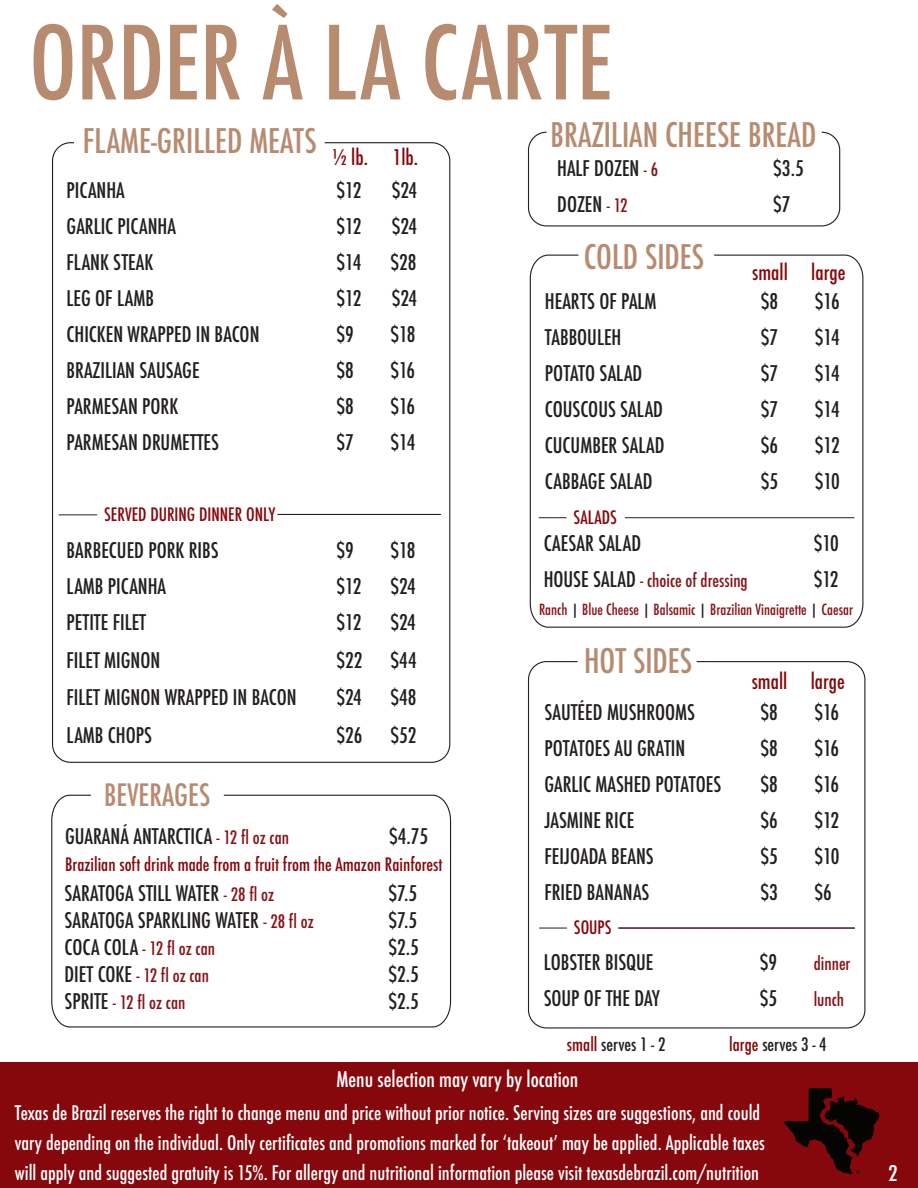
<style>
.page{position:relative;width:918px;height:1188px;background:#fff}
.page>*{position:absolute;margin:0;border:0;box-sizing:border-box;transform-origin:0 0}
.t1{font:500 condensed 99px "Futura";color:#b68b70}
.t2{font:500 condensed 33px "Futura";color:#b68b70}
.t3{font:500 condensed 30px "Futura";color:#b68b70}
.t4{font:500 condensed 21px "Futura";color:#231f20}
.t5{font:500 condensed 21px "Futura";color:#fff}
.t6{font:500 condensed 21px "Futura";color:#86080c}
.t7{font:500 condensed 21px "Futura";color:#fff;scale:1.1 1}
.t8{font:500 condensed 19.5px/30px "Futura";color:#fff}
.t9{font:500 condensed 18px "Futura";color:#861518}
.t10{font:500 condensed 18px "Futura";color:#86080c}
.t11{font:500 condensed 18px "Futura";color:#231f20}
.t12{font:500 condensed 15px "Futura";color:#861518}
.s1{font-size:18px;color:#861518}
.s2{font-size:21px;color:#231f20}
.s3{color:#231f20}
.s4{color:#86080c}
</style>
<div class="page">
<div style="left:0;top:1062px;width:918px;height:126px;background:#86080c"></div>
<svg style="left:784px;top:1088px;width:95px;height:86px"></svg>
<hr style="left:278px;top:514px;width:163px;height:1px;background:#231f20">
<hr style="left:618px;top:928px;width:237px;height:1px;background:#231f20">
<div style="left:528px;top:661px;width:337px;height:368px;border:1px solid #231f20;border-radius:18px"></div>
<svg style="left:529px;top:254px;width:335px;height:374px"></svg>
<div style="left:528px;top:132px;width:312px;height:94px;border:1px solid #231f20;border-radius:18px"></div>
<svg style="left:51px;top:794px;width:401px;height:234px"></svg>
<hr style="left:59px;top:515px;width:38px;height:1px;background:#231f20">
<svg style="left:539px;top:928px;width:28px;height:1px"></svg>
<hr style="left:625px;top:517px;width:229px;height:1px;background:#231f20">
<svg style="left:539px;top:517px;width:28px;height:1px"></svg>
<h1 class="t1" style="left:29px;top:4px;width:585px">ORDER À LA CARTE</h1>
<h2 class="t2" style="left:83px;top:121px;width:235px">FLAME-GRILLED MEATS</h2>
<p class="t4" style="left:67px;top:178px;width:60px">PICANHA</p>
<p class="t4" style="left:337px;top:178px;width:26px">$12</p>
<p class="t4" style="left:392px;top:178px;width:27px">$24</p>
<p class="t4" style="left:67px;top:214px;width:111px">GARLIC PICANHA</p>
<p class="t4" style="left:337px;top:214px;width:26px">$12</p>
<p class="t4" style="left:392px;top:214px;width:27px">$24</p>
<p class="t4" style="left:67px;top:250px;width:88px">FLANK STEAK</p>
<p class="t4" style="left:337px;top:250px;width:26px">$14</p>
<p class="t4" style="left:391px;top:250px;width:28px">$28</p>
<p class="t4" style="left:67px;top:286px;width:89px">LEG OF LAMB</p>
<p class="t4" style="left:337px;top:286px;width:26px">$12</p>
<p class="t4" style="left:392px;top:286px;width:27px">$24</p>
<p class="t4" style="left:67px;top:322px;width:194px">CHICKEN WRAPPED IN BACON</p>
<p class="t4" style="left:337px;top:322px;width:19px">$9</p>
<p class="t4" style="left:391px;top:322px;width:26px">$18</p>
<p class="t4" style="left:67px;top:358px;width:135px">BRAZILIAN SAUSAGE</p>
<p class="t4" style="left:337px;top:358px;width:19px">$8</p>
<p class="t4" style="left:391px;top:358px;width:26px">$16</p>
<p class="t4" style="left:67px;top:394px;width:113px">PARMESAN PORK</p>
<p class="t4" style="left:337px;top:394px;width:19px">$8</p>
<p class="t4" style="left:391px;top:394px;width:26px">$16</p>
<p class="t4" style="left:67px;top:430px;width:154px">PARMESAN DRUMETTES</p>
<p class="t4" style="left:337px;top:430px;width:19px">$7</p>
<p class="t4" style="left:391px;top:430px;width:26px">$14</p>
<p class="t6" style="left:332px;top:145px;width:88px">½ lb. 1lb.</p>
<p class="t10" style="left:104px;top:503px;width:173px">SERVED DURING DINNER ONLY</p>
<p class="t4" style="left:67px;top:538px;width:154px">BARBECUED PORK RIBS</p>
<p class="t4" style="left:337px;top:538px;width:19px">$9</p>
<p class="t4" style="left:391px;top:538px;width:26px">$18</p>
<p class="t4" style="left:67px;top:574px;width:101px">LAMB PICANHA</p>
<p class="t4" style="left:337px;top:574px;width:26px">$12</p>
<p class="t4" style="left:391px;top:574px;width:27px">$24</p>
<p class="t4" style="left:67px;top:610px;width:81px">PETITE FILET</p>
<p class="t4" style="left:337px;top:610px;width:26px">$12</p>
<p class="t4" style="left:391px;top:610px;width:27px">$24</p>
<p class="t4" style="left:67px;top:647px;width:95px">FILET MIGNON</p>
<p class="t4" style="left:337px;top:647px;width:28px">$22</p>
<p class="t4" style="left:391px;top:647px;width:28px">$44</p>
<p class="t4" style="left:67px;top:685px;width:231px">FILET MIGNON WRAPPED IN BACON</p>
<p class="t4" style="left:337px;top:685px;width:27px">$24</p>
<p class="t4" style="left:391px;top:685px;width:28px">$48</p>
<p class="t4" style="left:67px;top:722px;width:87px">LAMB CHOPS</p>
<p class="t4" style="left:337px;top:722px;width:28px">$26</p>
<p class="t4" style="left:391px;top:722px;width:28px">$52</p>
<h3 class="t3" style="left:104px;top:777px;width:108px">BEVERAGES</h3>
<p class="t4" style="left:65px;top:824px;width:226px">GUARANÁ ANTARCTICA <span class="s1">- 12 fl oz can</span></p>
<p class="t4" style="left:389px;top:824px;width:41px">$4.75</p>
<p class="t10" style="left:65px;top:853px;width:379px">Brazilian soft drink made from a fruit from the Amazon Rainforest</p>
<p class="t4" style="left:65px;top:881px;width:211px">SARATOGA STILL WATER <span class="s1">- 28 fl oz</span></p>
<p class="t4" style="left:389px;top:881px;width:30px">$7.5</p>
<p class="t4" style="left:65px;top:908px;width:251px">SARATOGA SPARKLING WATER <span class="s1">- 28 fl oz</span></p>
<p class="t4" style="left:389px;top:908px;width:30px">$7.5</p>
<p class="t9" style="left:65px;top:938px;width:152px"><span class="s2">COCA COLA</span> - 12 fl oz can</p>
<p class="t4" style="left:389px;top:935px;width:32px">$2.5</p>
<p class="t9" style="left:65px;top:965px;width:146px"><span class="s2">DIET COKE</span> - 12 fl oz can</p>
<p class="t4" style="left:389px;top:962px;width:32px">$2.5</p>
<p class="t9" style="left:65px;top:992px;width:122px"><span class="s2">SPRITE</span> - 12 fl oz can</p>
<p class="t4" style="left:389px;top:989px;width:32px">$2.5</p>
<h2 class="t2" style="left:551px;top:115px;width:267px">BRAZILIAN CHEESE BREAD</h2>
<p class="t4" style="left:557px;top:155px;width:102px">HALF DOZEN <span class="s1">- 6</span></p>
<p class="t4" style="left:773px;top:155px;width:32px">$3.5</p>
<p class="t4" style="left:557px;top:191px;width:72px">DOZEN <span class="s1">- 12</span></p>
<p class="t4" style="left:773px;top:191px;width:19px">$7</p>
<h2 class="t2" style="left:584px;top:237px;width:122px">COLD SIDES</h2>
<p class="t4" style="left:545px;top:289px;width:113px">HEARTS OF PALM</p>
<p class="t4" style="left:761px;top:289px;width:19px">$8</p>
<p class="t4" style="left:815px;top:289px;width:26px">$16</p>
<p class="t4" style="left:545px;top:325px;width:78px">TABBOULEH</p>
<p class="t4" style="left:761px;top:325px;width:19px">$7</p>
<p class="t4" style="left:815px;top:325px;width:26px">$14</p>
<p class="t4" style="left:545px;top:361px;width:99px">POTATO SALAD</p>
<p class="t4" style="left:761px;top:361px;width:19px">$7</p>
<p class="t4" style="left:815px;top:361px;width:26px">$14</p>
<p class="t4" style="left:545px;top:397px;width:120px">COUSCOUS SALAD</p>
<p class="t4" style="left:761px;top:397px;width:19px">$7</p>
<p class="t4" style="left:815px;top:397px;width:26px">$14</p>
<p class="t4" style="left:545px;top:433px;width:121px">CUCUMBER SALAD</p>
<p class="t4" style="left:761px;top:433px;width:19px">$6</p>
<p class="t4" style="left:815px;top:433px;width:26px">$12</p>
<p class="t4" style="left:545px;top:469px;width:109px">CABBAGE SALAD</p>
<p class="t4" style="left:761px;top:469px;width:19px">$5</p>
<p class="t4" style="left:815px;top:469px;width:27px">$10</p>
<p class="t6" style="left:752px;top:260px;width:95px">small large</p>
<p class="t10" style="left:574px;top:507px;width:45px">SALADS</p>
<p class="t4" style="left:544px;top:531px;width:99px">CAESAR SALAD</p>
<p class="t4" style="left:814px;top:531px;width:27px">$10</p>
<p class="t9" style="left:544px;top:570px;width:206px"><span class="s2">HOUSE SALAD</span> - choice of dressing</p>
<p class="t4" style="left:814px;top:567px;width:26px">$12</p>
<p class="t12" style="left:539px;top:601px;width:315px">Ranch <span class="s3">|</span> Blue Cheese <span class="s3">|</span> Balsamic <span class="s3">|</span> Brazilian Vinaigrette <span class="s3">|</span> Caesar</p>
<h2 class="t2" style="left:584px;top:641px;width:110px">HOT SIDES</h2>
<p class="t4" style="left:544px;top:700px;width:152px">SAUTÉED MUSHROOMS</p>
<p class="t4" style="left:760px;top:700px;width:19px">$8</p>
<p class="t4" style="left:814px;top:700px;width:26px">$16</p>
<p class="t4" style="left:544px;top:736px;width:142px">POTATOES AU GRATIN</p>
<p class="t4" style="left:760px;top:736px;width:19px">$8</p>
<p class="t4" style="left:814px;top:736px;width:26px">$16</p>
<p class="t4" style="left:544px;top:772px;width:178px">GARLIC MASHED POTATOES</p>
<p class="t4" style="left:760px;top:772px;width:19px">$8</p>
<p class="t4" style="left:814px;top:772px;width:26px">$16</p>
<p class="t4" style="left:544px;top:808px;width:91px">JASMINE RICE</p>
<p class="t4" style="left:760px;top:808px;width:19px">$6</p>
<p class="t4" style="left:814px;top:808px;width:26px">$12</p>
<p class="t4" style="left:544px;top:844px;width:111px">FEIJOADA BEANS</p>
<p class="t4" style="left:760px;top:844px;width:19px">$5</p>
<p class="t4" style="left:814px;top:844px;width:27px">$10</p>
<p class="t4" style="left:544px;top:880px;width:106px">FRIED BANANAS</p>
<p class="t4" style="left:760px;top:880px;width:19px">$3</p>
<p class="t4" style="left:814px;top:880px;width:19px">$6</p>
<p class="t6" style="left:752px;top:669px;width:95px">small large</p>
<p class="t10" style="left:574px;top:917px;width:39px">SOUPS</p>
<p class="t4" style="left:544px;top:950px;width:111px">LOBSTER BISQUE</p>
<p class="t4" style="left:760px;top:950px;width:19px">$9</p>
<p class="t9" style="left:814px;top:952px;width:38px">dinner</p>
<p class="t4" style="left:544px;top:986px;width:118px">SOUP OF THE DAY</p>
<p class="t4" style="left:760px;top:986px;width:19px">$5</p>
<p class="t9" style="left:814px;top:988px;width:32px">lunch</p>
<p class="t11" style="left:567px;top:1033px;width:100px"><span class="s4">small</span> serves 1 - 2</p>
<p class="t11" style="left:729px;top:1033px;width:99px"><span class="s4">large</span> serves 3 - 4</p>
<p class="t5" style="left:337px;top:1067px;width:243px">Menu selection may vary by location</p>
<p class="t8" style="left:15px;top:1097px;width:751px">Texas de Brazil reserves the right to change menu and price without prior notice. Serving sizes are suggestions, and could vary depending on the individual. Only certificates and promotions marked for ʻtakeoutʼ may be applied. Applicable taxes will apply and suggested gratuity is 15%. For allergy and nutritional information please visit texasdebrazil.com/nutrition</p>
<p class="t7" style="left:888px;top:1160px;width:10px">2</p>
</div>
